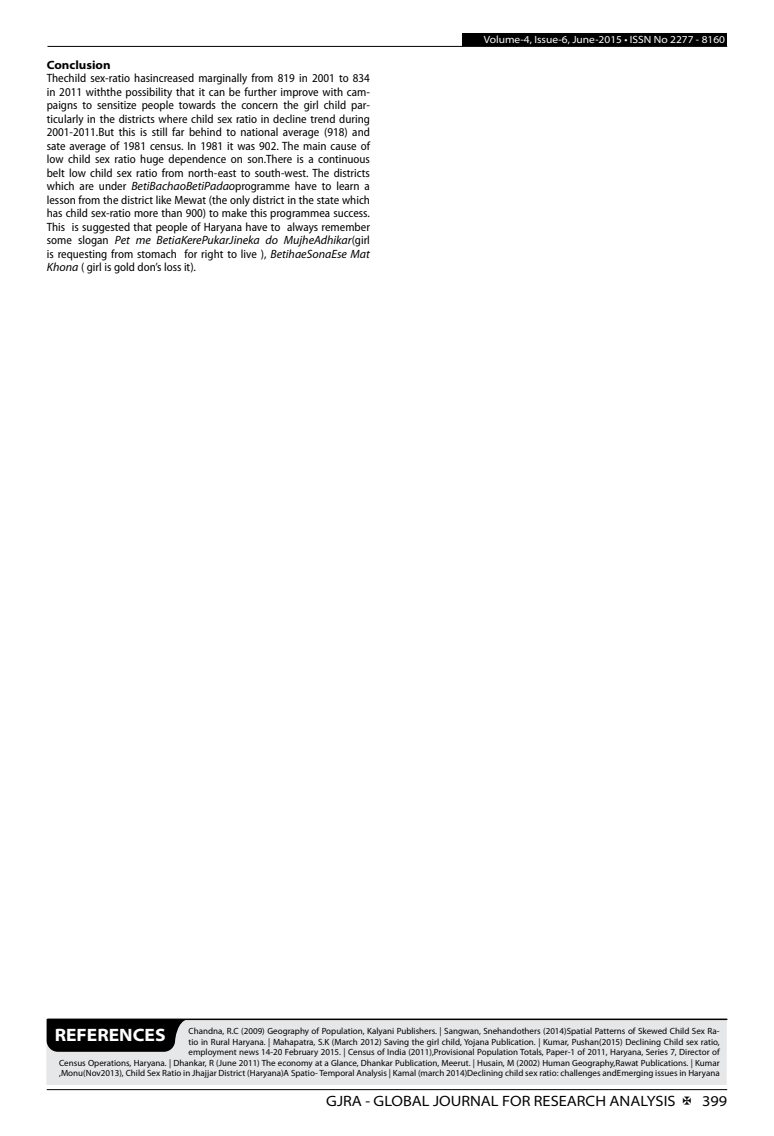
<style>
.page{position:relative;width:774px;height:1136px;background:#fff}
.page>*{position:absolute;margin:0;border:0;box-sizing:border-box;transform-origin:0 0}
.t1{font:700 semi-expanded 18px "Myriad Pro";color:#fff}
.t2{font:semi-expanded 15px "Myriad Pro";color:#000}
.t3{font:semi-condensed 12px/13.5px "Myriad Pro";color:#000;text-align:justify}
.t4{font:700 semi-expanded 12px "Myriad Pro";color:#000}
.t5{font:semi-expanded 10.5px "Myriad Pro";color:#fff}
.t6{font:9px/10.5px "Myriad Pro";color:#000;text-align:right}
.s1{font-style:italic;font-stretch:normal}
</style>
<div class="page">
<hr style="left:47px;top:1089px;width:680px;height:1px;background:#000">
<div style="left:462px;top:33px;width:265px;height:13px;background:#000"></div>
<hr style="left:47px;top:46px;width:680px;height:1px;background:#000">
<div style="left:46px;top:1019px;width:681px;height:65px;background:#e6e7e8"></div>
<hr style="left:48px;top:1018px;width:679px;height:1px;background:#000">
<svg style="left:47px;top:1019px;width:141px;height:32px;background:#131313"></svg>
<p class="t4" style="left:47px;top:58px;width:65px">Conclusion</p>
<p class="t3" style="left:47px;top:72px;width:325px">Thechild sex-ratio hasincreased marginally from 819 in 2001 to 834 in 2011 withthe possibility that it can be further improve with cam&shy;paigns to sensitize people towards the concern the girl child par&shy;ticularly in the districts where child sex ratio in decline trend during 2001-2011.But this is still far behind to national average (918) and sate average of 1981 census. In 1981 it was 902. The main cause of low child sex ratio huge dependence on son.There is a continuous belt low child sex ratio from north-east to south-west. The districts which are under <span class="s1">BetiBachaoBetiPadao</span>programme have to learn a lesson from the district like Mewat (the only district in the state which has child sex-ratio more than 900) to make this programmea success.<br>This is suggested that people of Haryana have to always remember some slogan <span class="s1">Pet me BetiaKerePukarJineka do MujheAdhikar</span>(girl is requesting from stomach for right to live ), <span class="s1">BetihaeSonaEse Mat Khona</span> ( girl is gold don’s loss it).</p>
<p class="t5" style="left:484px;top:34px;width:243px">Volume-4, Issue-6, June-2015 • ISSN No 2277 - 8160</p>
<p class="t6" style="left:59px;top:1025px;width:662px">Chandna, R.C (2009) Geography of Population, Kalyani Publishers. | Sangwan, Snehandothers (2014)Spatial Patterns of Skewed Child Sex Ra-<br>tio in Rural Haryana. | Mahapatra, S.K (March 2012) Saving the girl child, Yojana Publication. | Kumar, Pushan(2015) Declining Child sex ratio,<br>employment news 14-20 February 2015. | Census of India (2011),Provisional Population Totals, Paper-1 of 2011, Haryana, Series 7, Director of<br>Census Operations, Haryana. | Dhankar, R (June 2011) The economy at a Glance, Dhankar Publication, Meerut. | Husain, M (2002) Human Geography,Rawat Publications. | Kumar ,Monu(Nov2013), Child Sex Ratio in Jhajjar District (Haryana)A Spatio- Temporal Analysis | Kamal (march 2014)Declining child sex ratio: challenges andEmerging issues in Haryana</p>
<h1 class="t1" style="left:55px;top:1024px;width:112px">REFERENCES</h1>
<p class="t2" style="left:326px;top:1092px;width:351px">GJRA - GLOBAL JOURNAL FOR RESEARCH ANALYSIS</p>
<p class="t2" style="left:702px;top:1092px;width:27px">399</p>
</div>
